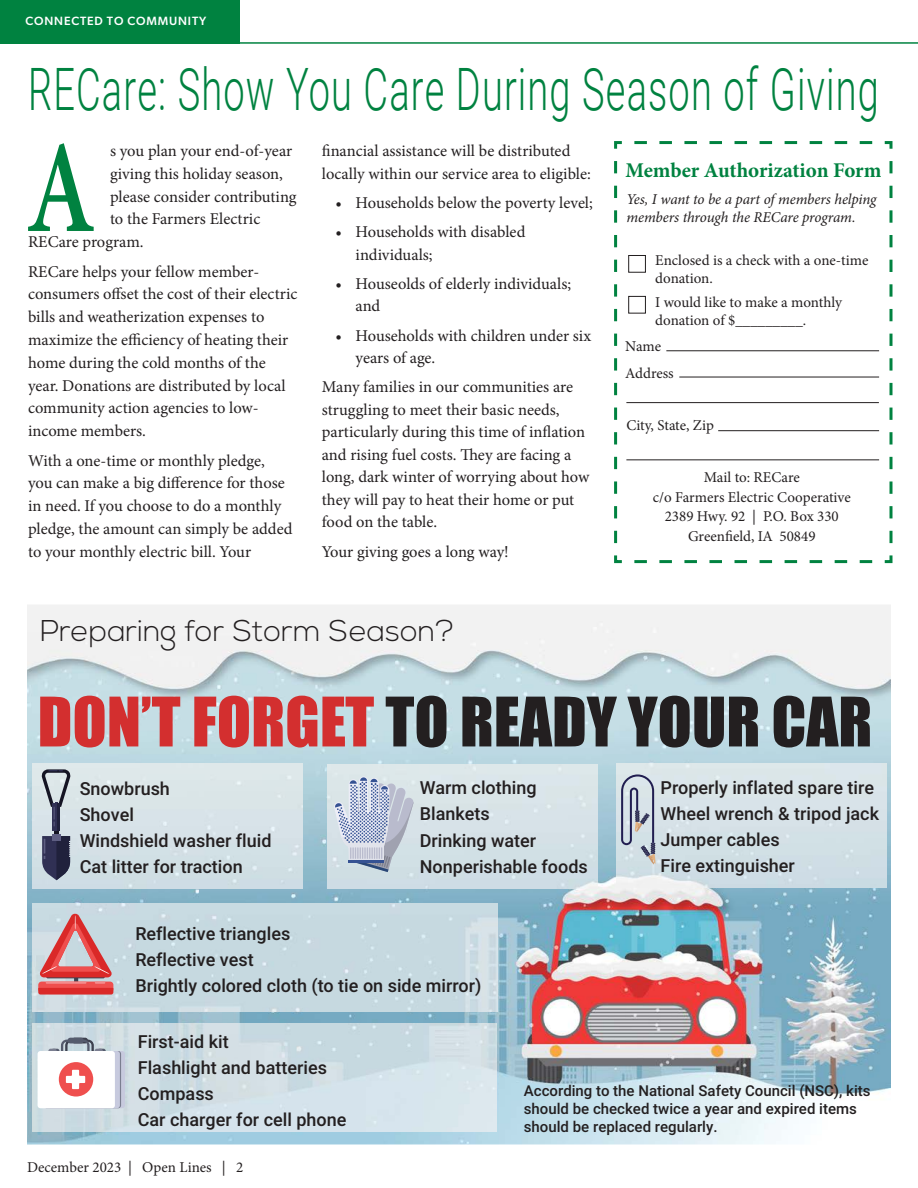
<style>
.page{position:relative;width:918px;height:1188px;background:#fff}
.page>*{position:absolute;margin:0;border:0;box-sizing:border-box;transform-origin:0 0}
.t1{font:600 132px "Minion Pro";color:#008240;scale:.75 1}
.t2{font:63px "Impact";color:#231f20}
.t3{font:300 58.5px "Roboto";letter-spacing:.03em;color:#008240;scale:.65 1}
.t4{font:300 30px "Nexa";color:#231f20}
.t5{font:700 21px "Minion Pro";letter-spacing:-.005em;color:#008240}
.t6{font:500 18px/26.1px "Roboto";color:#231f20}
.Farmers_Body_Copy{font:16.5px/22.8px "Minion Pro";color:#231f20}
._2_Farmers_Body_Copy{font:15px/18px "Minion Pro";color:#231f20}
.t7{font:500 15px/18px "Roboto";color:#231f20}
.t8{font:italic 15px/18px "Minion Pro";letter-spacing:-.01em;color:#231f20}
.t9{font:500 12px "Gibson";letter-spacing:.07em;color:#fff}
.s1{color:#d32f2f}
</style>
<div class="page">
<div style="left:0;top:0;width:240px;height:43px;background:#008240"></div>
<hr style="left:0;top:42px;width:918px;height:2px;background:#008240">
<hr style="left:917px;top:0;width:1px;height:1188px;background:#a3cb39">
<svg style="left:614px;top:141px;width:279px;height:423px"></svg>
<img style="left:27px;top:605px;width:864px;height:539px">
<img style="left:32px;top:764px;width:270px;height:124px">
<div style="left:54px;top:828px;width:5px;height:9px;background:#151524"></div>
<div style="left:53px;top:803px;width:6px;height:28px;background:#20213c"></div>
<hr style="left:53px;top:803px;width:4px;height:28px;background:#303054">
<div style="left:52px;top:834px;width:9px;height:6px;background:#5e5e82"></div>
<svg style="left:42px;top:836px;width:28px;height:44px"></svg>
<svg style="left:41px;top:769px;width:30px;height:57px;background:#a4acb5"></svg>
<img style="left:327px;top:764px;width:270px;height:124px">
<svg style="left:334px;top:776px;width:80px;height:96px;background:#bdc6d7"></svg>
<img style="left:617px;top:763px;width:270px;height:124px">
<svg style="left:621px;top:774px;width:35px;height:90px;background:#b0b8c4"></svg>
<img style="left:32px;top:904px;width:465px;height:107px">
<svg style="left:38px;top:913px;width:75px;height:82px;background:#d38e92"></svg>
<img style="left:32px;top:1023px;width:464px;height:108px">
<div style="left:72px;top:1038px;width:16px;height:5px;background:#3d414f;border-radius:3px"></div>
<div style="left:51px;top:1049px;width:9px;height:5px;background:#555b6d;border-radius:2px"></div>
<div style="left:48px;top:1049px;width:9px;height:5px;background:#7a7e90;border-radius:2px"></div>
<div style="left:97px;top:1049px;width:9px;height:5px;background:#555b6d;border-radius:2px"></div>
<div style="left:95px;top:1049px;width:8px;height:5px;background:#7a7e90;border-radius:2px"></div>
<div style="left:48px;top:1051px;width:77px;height:57px;background:#c7cade;border-radius:3px"></div>
<div style="left:38px;top:1051px;width:77px;height:57px;background:#fff;border-radius:3px"></div>
<div style="left:59px;top:1062px;width:34px;height:35px;background:#ef4f4e;border-radius:50%"></div>
<svg style="left:66px;top:1070px;width:19px;height:19px"></svg>
<div style="left:68px;top:1038px;width:16px;height:5px;background:#555b6d;border-radius:3px"></div>
<svg style="left:61px;top:1040px;width:33px;height:11px"></svg>
<p class="t9" style="left:26px;top:14px;width:182px">CONNECTED TO COMMUNITY</p>
<p class="t3" style="left:28px;top:49px;width:1311px">RECare: Show You Care During Season of Giving</p>
<p class="Farmers_Body_Copy" style="left:110px;top:140px;width:184px">s you plan your end-of-year</p>
<p class="Farmers_Body_Copy" style="left:110px;top:162px;width:175px">giving this holiday season,</p>
<p class="Farmers_Body_Copy" style="left:110px;top:185px;width:188px">please consider contributing</p>
<p class="Farmers_Body_Copy" style="left:110px;top:208px;width:152px">to the Farmers Electric</p>
<p class="Farmers_Body_Copy" style="left:28px;top:231px;width:117px">RECare program.</p>
<p class="Farmers_Body_Copy" style="left:28px;top:260px;width:271px">RECare helps your fellow member&shy;consumers offset the cost of their electric bills and weatherization expenses to maximize the efficiency of heating their home during the cold months of the year. Donations are distributed by local community action agencies to low&shy;income members.</p>
<p class="Farmers_Body_Copy" style="left:28px;top:449px;width:266px">With a one-time or monthly pledge, you can make a big difference for those in need. If you choose to do a monthly pledge, the amount can simply be added to your monthly electric bill. Your</p>
<p class="t1" style="left:26px;top:98px;width:94px">A</p>
<p class="Farmers_Body_Copy" style="left:322px;top:140px;width:271px">financial assistance will be distributed locally within our service area to eligible:</p>
<p class="t5" style="left:625px;top:156px;width:258px">Member Authorization Form</p>
<p class="t8" style="left:626px;top:190px;width:252px">Yes, I want to be a part of members helping members through the RECare program.</p>
<p class="Farmers_Body_Copy" style="left:335px;top:191px;width:259px">• Households below the poverty level;</p>
<p class="Farmers_Body_Copy" style="left:356px;top:221px;width:171px;text-indent:-20px">• Households with disabled individuals;</p>
<p class="Farmers_Body_Copy" style="left:356px;top:272px;width:217px;text-indent:-20px">• Houseolds of elderly individuals; and</p>
<p class="Farmers_Body_Copy" style="left:356px;top:324px;width:237px;text-indent:-20px">• Households with children under six years of age.</p>
<p class="Farmers_Body_Copy" style="left:322px;top:376px;width:269px">Many families in our communities are struggling to meet their basic needs, particularly during this time of inflation and rising fuel costs. They are facing a long, dark winter of worrying about how they will pay to heat their home or put food on the table.</p>
<p class="Farmers_Body_Copy" style="left:322px;top:540px;width:188px">Your giving goes a long way!</p>
<p class="_2_Farmers_Body_Copy" style="left:655px;top:251px;width:215px">Enclosed is a check with a one-time donation.</p>
<p class="_2_Farmers_Body_Copy" style="left:655px;top:293px;width:188px">I would like to make a monthly donation of $_________.</p>
<p class="_2_Farmers_Body_Copy" style="left:625px;top:337px;width:37px">Name</p>
<p class="_2_Farmers_Body_Copy" style="left:625px;top:364px;width:50px">Address</p>
<p class="_2_Farmers_Body_Copy" style="left:626px;top:417px;width:89px">City, State, Zip</p>
<p class="_2_Farmers_Body_Copy" style="left:704px;top:468px;width:97px">Mail to: RECare</p>
<p class="_2_Farmers_Body_Copy" style="left:653px;top:488px;width:199px">c/o Farmers Electric Cooperative</p>
<p class="_2_Farmers_Body_Copy" style="left:665px;top:507px;width:176px">2389 Hwy. 92 | P.O. Box 330</p>
<p class="_2_Farmers_Body_Copy" style="left:688px;top:527px;width:129px">Greenfield, IA 50849</p>
<p class="t4" style="left:40px;top:613px;width:416px">Preparing for Storm Season?</p>
<p class="t2" style="left:38px;top:673px;width:836px"><span class="s1">DON’T FORGET</span> TO READY YOUR CAR</p>
<p class="t6" style="left:80px;top:777px;width:193px">Snowbrush<br>Shovel<br>Windshield washer fluid<br>Cat litter for traction</p>
<p class="t6" style="left:420px;top:776px;width:169px">Warm clothing<br>Blankets<br>Drinking water<br>Nonperishable foods</p>
<p class="t6" style="left:661px;top:776px;width:220px">Properly inflated spare tire<br>Wheel wrench &amp; tripod jack<br>Jumper cables<br>Fire extinguisher</p>
<p class="t6" style="left:135px;top:922px;width:348px">Reflective triangles<br>Reflective vest<br>Brightly colored cloth (to tie on side mirror)</p>
<p class="t6" style="left:138px;top:1030px;width:210px">First-aid kit<br>Flashlight and batteries<br>Compass<br>Car charger for cell phone</p>
<p class="_2_Farmers_Body_Copy" style="left:27px;top:1158px;width:218px">December 2023 | Open Lines | 2</p>
<p class="t7" style="left:524px;top:1083px;width:348px">According to the National Safety Council (NSC), kits should be checked twice a year and expired items should be replaced regularly.</p>
</div>
